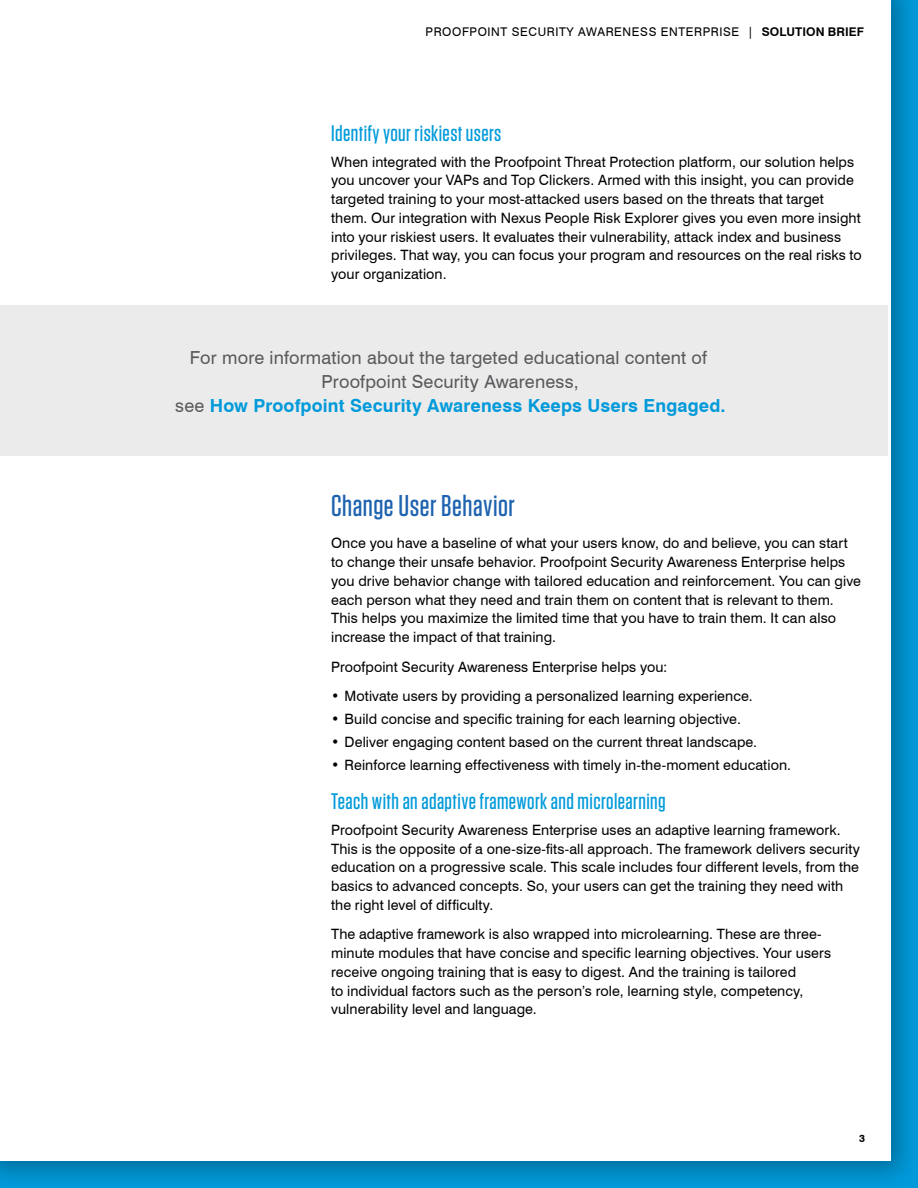
<style>
.page{position:relative;width:918px;height:1188px;background:#fff}
.page>*{position:absolute;margin:0;border:0;box-sizing:border-box;transform-origin:0 0}
.t1{font:500 30px "Tungsten";letter-spacing:.015em;color:#1e63af}
.t2{font:500 22.5px "Tungsten";letter-spacing:.02em;color:#009ada}
.t3{font:18px/24px "Swiss 721 BT";letter-spacing:.01em;color:#58595b;text-align:center}
.t4{font:14.25px/18.8px "Swiss 721 BT";letter-spacing:.005em;color:#000}
.t5{font:12px "Swiss 721 BT";letter-spacing:.05em;color:#000}
.t6{font:700 10.5px "Swiss 721 BT";color:#000}
.s1{font-weight:700}
.s2{font-weight:700;color:#009ada}
</style>
<div class="page">
<div style="left:0;top:0;width:918px;height:1188px;background:#000;opacity:.3"></div>
<div style="left:0;top:0;width:891px;height:1161px;background:#fff"></div>
<div style="left:0;top:306px;width:887px;height:150px;background:#ebebec"></div>
<p class="t5" style="left:426px;top:25px;width:440px">PROOFPOINT SECURITY AWARENESS ENTERPRISE | <span class="s1">SOLUTION BRIEF</span></p>
<h2 class="t2" style="left:331px;top:122px;width:172px">Identify your riskiest users</h2>
<p class="t4" style="left:331px;top:152px;width:532px">When integrated with the Proofpoint Threat Protection platform, our solution helps you uncover your VAPs and Top Clickers. Armed with this insight, you can provide targeted training to your most-attacked users based on the threats that target them. Our integration with Nexus People Risk Explorer gives you even more insight into your riskiest users. It evaluates their vulnerability, attack index and business privileges. That way, you can focus your program and resources on the real risks to your organization.</p>
<p class="t3" style="left:175px;top:345px;width:552px">For more information about the targeted educational content of<br>Proofpoint Security Awareness,<br>see <span class="s2">How Proofpoint Security Awareness Keeps Users Engaged.</span></p>
<h1 class="t1" style="left:331px;top:490px;width:185px">Change User Behavior</h1>
<p class="t4" style="left:331px;top:534px;width:531px">Once you have a baseline of what your users know, do and believe, you can start to change their unsafe behavior. Proofpoint Security Awareness Enterprise helps you drive behavior change with tailored education and reinforcement. You can give each person what they need and train them on content that is relevant to them.<br>This helps you maximize the limited time that you have to train them. It can also increase the impact of that training.</p>
<p class="t4" style="left:331px;top:657px;width:338px">Proofpoint Security Awareness Enterprise helps you:</p>
<p class="t4" style="left:331px;top:687px;width:423px">• Motivate users by providing a personalized learning experience.</p>
<p class="t4" style="left:331px;top:710px;width:411px">• Build concise and specific training for each learning objective.</p>
<p class="t4" style="left:331px;top:733px;width:428px">• Deliver engaging content based on the current threat landscape.</p>
<p class="t4" style="left:331px;top:756px;width:461px">• Reinforce learning effectiveness with timely in-the-moment education.</p>
<h2 class="t2" style="left:331px;top:790px;width:336px">Teach with an adaptive framework and microlearning</h2>
<p class="t4" style="left:331px;top:820px;width:530px">Proofpoint Security Awareness Enterprise uses an adaptive learning framework.<br>This is the opposite of a one-size-fits-all approach. The framework delivers security education on a progressive scale. This scale includes four different levels, from the basics to advanced concepts. So, your users can get the training they need with the right level of difficulty.</p>
<p class="t4" style="left:331px;top:925px;width:501px">The adaptive framework is also wrapped into microlearning. These are three&shy;minute modules that have concise and specific learning objectives. Your users receive ongoing training that is easy to digest. And the training is tailored<br>to individual factors such as the person’s role, learning style, competency, vulnerability level and language.</p>
<p class="t6" style="left:859px;top:1132px;width:7px">3</p>
</div>
